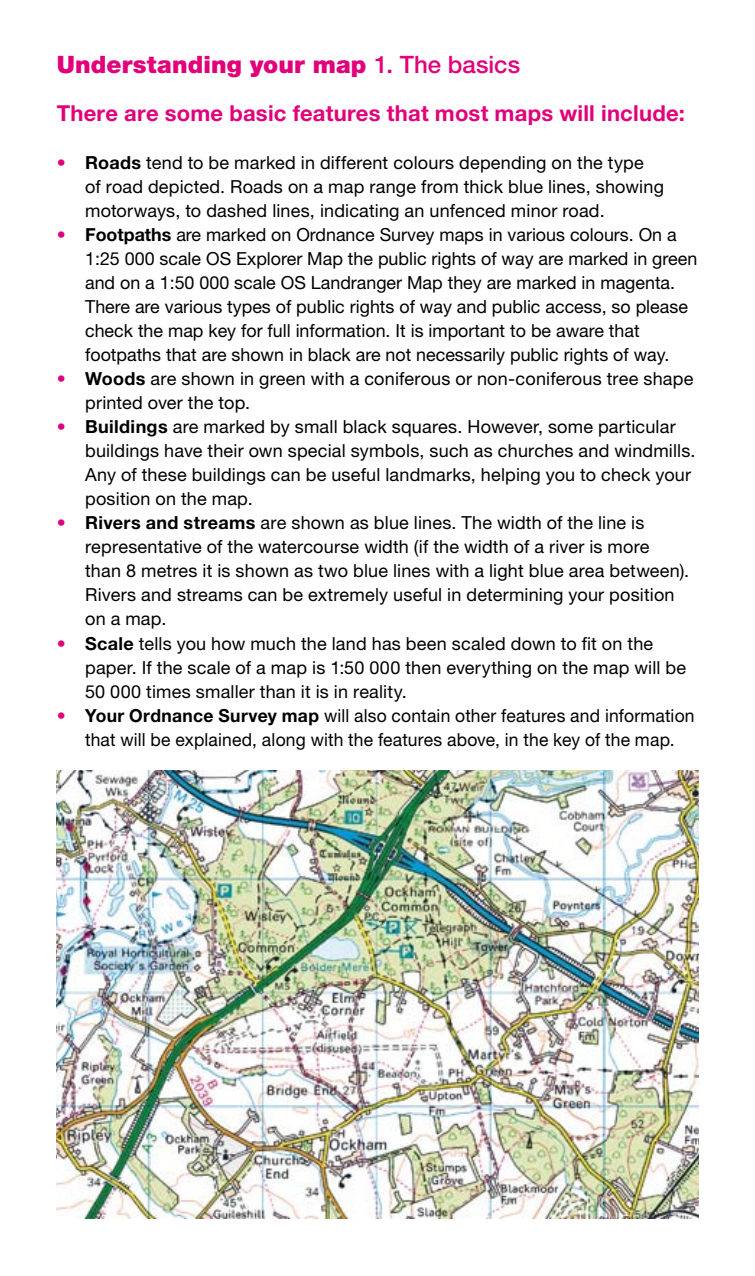
<style>
.page{position:relative;width:755px;height:1276px;background:#fff}
.page>*{position:absolute;margin:0;border:0;box-sizing:border-box;transform-origin:0 0}
.t1{font:900 24px "Helvetica Neue LT Std";letter-spacing:.005em;color:#e2007a}
.t2{font:700 22px "Helvetica Neue LT Std";letter-spacing:.01em;color:#e2007a}
.t3{font:18px/24px "Helvetica Neue LT Std";letter-spacing:.01em;color:#000}
.s1{font-weight:500}
.s2{color:#e2007a}
.s3{font-weight:700}
</style>
<div class="page">
<img style="left:57px;top:771px;width:640px;height:447px">
<h1 class="t1" style="left:57px;top:50px;width:464px">Understanding your map <span class="s1">1. The basics</span></h1>
<p class="t2" style="left:57px;top:100px;width:629px">There are some basic features that most maps will include:</p>
<p class="t3" style="left:85px;top:151px;width:580px;text-indent:-28px"><span class="s2">•</span> <span class="s3">Roads</span> tend to be marked in different colours depending on the type of road depicted. Roads on a map range from thick blue lines, showing motorways, to dashed lines, indicating an unfenced minor road.</p>
<p class="t3" style="left:85px;top:223px;width:613px;text-indent:-28px"><span class="s2">•</span> <span class="s3">Footpaths</span> are marked on Ordnance Survey maps in various colours. On a 1:25 000 scale OS Explorer Map the public rights of way are marked in green and on a 1:50 000 scale OS Landranger Map they are marked in magenta.<br>There are various types of public rights of way and public access, so please check the map key for full information. It is important to be aware that footpaths that are shown in black are not necessarily public rights of way.</p>
<p class="t3" style="left:85px;top:367px;width:609px;text-indent:-28px"><span class="s2">•</span> <span class="s3">Woods</span> are shown in green with a coniferous or non-coniferous tree shape printed over the top.</p>
<p class="t3" style="left:85px;top:415px;width:611px;text-indent:-28px"><span class="s2">•</span> <span class="s3">Buildings</span> are marked by small black squares. However, some particular buildings have their own special symbols, such as churches and windmills.<br>Any of these buildings can be useful landmarks, helping you to check your position on the map.</p>
<p class="t3" style="left:85px;top:511px;width:605px;text-indent:-28px"><span class="s2">•</span> <span class="s3">Rivers and streams</span> are shown as blue lines. The width of the line is representative of the watercourse width (if the width of a river is more than 8 metres it is shown as two blue lines with a light blue area between).<br>Rivers and streams can be extremely useful in determining your position on a map.</p>
<p class="t3" style="left:85px;top:631px;width:602px;text-indent:-28px"><span class="s2">•</span> <span class="s3">Scale</span> tells you how much the land has been scaled down to fit on the paper. If the scale of a map is 1:50 000 then everything on the map will be<br>50 000 times smaller than it is in reality.</p>
<p class="t3" style="left:57px;top:703px;width:639px;text-align:center"><span class="s2">•</span> <span class="s3">Your Ordnance Survey map</span> will also contain other features and information that will be explained, along with the features above, in the key of the map.</p>
</div>
